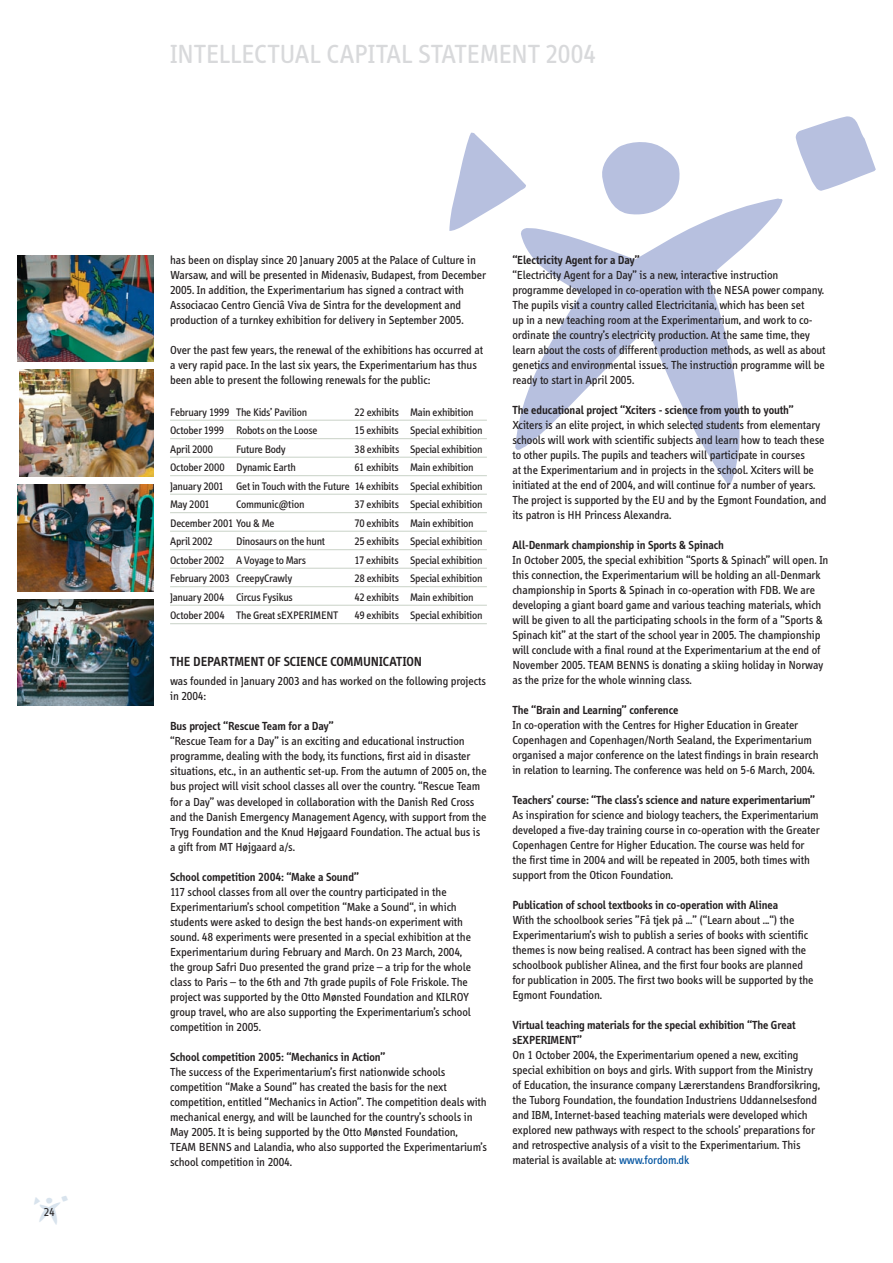
<style>
.page{position:relative;width:893px;height:1263px;background:#fff}
.page>*{position:absolute;margin:0;border:0;box-sizing:border-box;transform-origin:0 0}
.t1{font:491.25px "Experimentarium";color:#b7c0df}
.t2{font:39px "Experimentarium";color:#d8e3ed}
.t3{font:27px "Info";color:#d8d9db}
.t4{font:600 13.5px "Info";letter-spacing:.005em;color:#231f20}
.t5{font:12px/15px "Info";color:#231f20}
.t6{font:600 12px/15px "Info";color:#231f20}
.t7{font:12px "Info";color:#231f20}
.t8{font:11.25px/18.5px "Info";letter-spacing:-.015em;color:#231f20}
.s1{color:#0153a0}
</style>
<div class="page">
<hr style="left:170px;top:420px;width:317px;height:1px;background:#c9d2c7">
<hr style="left:170px;top:438px;width:317px;height:1px;background:#c9d2c7">
<hr style="left:170px;top:457px;width:317px;height:1px;background:#c9d2c7">
<hr style="left:170px;top:475px;width:317px;height:1px;background:#c9d2c7">
<hr style="left:170px;top:494px;width:317px;height:1px;background:#c9d2c7">
<hr style="left:170px;top:512px;width:317px;height:1px;background:#c9d2c7">
<hr style="left:170px;top:531px;width:317px;height:1px;background:#c9d2c7">
<hr style="left:170px;top:549px;width:317px;height:1px;background:#c9d2c7">
<hr style="left:170px;top:568px;width:317px;height:1px;background:#c9d2c7">
<hr style="left:170px;top:586px;width:317px;height:1px;background:#c9d2c7">
<hr style="left:170px;top:605px;width:317px;height:1px;background:#c9d2c7">
<hr style="left:170px;top:623px;width:317px;height:1px;background:#c9d2c7">
<img style="left:17px;top:255px;width:136px;height:106px">
<img style="left:19px;top:370px;width:134px;height:106px">
<img style="left:17px;top:485px;width:136px;height:106px">
<img style="left:17px;top:600px;width:136px;height:106px">
<h2 class="t2" style="left:34px;top:1188px;width:35px">¬</h2>
<p class="t7" style="left:44px;top:1205px;width:12px">24</p>
<h3 class="t3" style="left:170px;top:39px;width:427px">INTELLECTUAL CAPITAL STATEMENT 2004</h3>
<h1 class="t1" style="left:449px;top:29px;width:428px">¬</h1>
<p class="t6" style="left:512px;top:253px;width:129px">“Electricity Agent for a Day”</p>
<p class="t5" style="left:512px;top:268px;width:315px">“Electricity Agent for a Day” is a new, interactive instruction programme developed in co-operation with the NESA power company.<br>The pupils visit a country called Electricitania, which has been set<br>up in a new teaching room at the Experimentarium, and work to co&shy;ordinate the country’s electricity production. At the same time, they learn about the costs of different production methods, as well as about genetics and environmental issues. The instruction programme will be ready to start in April 2005.</p>
<p class="t6" style="left:512px;top:403px;width:283px">The educational project “Xciters - science from youth to youth”</p>
<p class="t5" style="left:512px;top:418px;width:315px">Xciters is an elite project, in which selected students from elementary schools will work with scientific subjects and learn how to teach these to other pupils. The pupils and teachers will participate in courses<br>at the Experimentarium and in projects in the school. Xciters will be initiated at the end of 2004, and will continue for a number of years.<br>The project is supported by the EU and by the Egmont Foundation, and its patron is HH Princess Alexandra.</p>
<p class="t6" style="left:512px;top:538px;width:213px">All-Denmark championship in Sports &amp; Spinach</p>
<p class="t5" style="left:512px;top:553px;width:317px">In October 2005, the special exhibition “Sports &amp; Spinach” will open. In this connection, the Experimentarium will be holding an all-Denmark championship in Sports &amp; Spinach in co-operation with FDB. We are developing a giant board game and various teaching materials, which will be given to all the participating schools in the form of a ”Sports &amp; Spinach kit” at the start of the school year in 2005. The championship will conclude with a final round at the Experimentarium at the end of November 2005. TEAM BENNS is donating a skiing holiday in Norway as the prize for the whole winning class.</p>
<p class="t6" style="left:512px;top:703px;width:167px">The “Brain and Learning” conference</p>
<p class="t5" style="left:512px;top:718px;width:308px">In co-operation with the Centres for Higher Education in Greater Copenhagen and Copenhagen/North Sealand, the Experimentarium organised a major conference on the latest findings in brain research in relation to learning. The conference was held on 5-6 March, 2004.</p>
<p class="t6" style="left:512px;top:793px;width:304px">Teachers’ course: “The class’s science and nature experimentarium”</p>
<p class="t5" style="left:512px;top:808px;width:309px">As inspiration for science and biology teachers, the Experimentarium developed a five-day training course in co-operation with the Greater Copenhagen Centre for Higher Education. The course was held for the first time in 2004 and will be repeated in 2005, both times with support from the Oticon Foundation.</p>
<p class="t6" style="left:512px;top:898px;width:267px">Publication of school textbooks in co-operation with Alinea</p>
<p class="t5" style="left:512px;top:913px;width:303px">With the schoolbook series ”Få tjek på ...” (“Learn about ...“) the Experimentarium’s wish to publish a series of books with scientific themes is now being realised. A contract has been signed with the schoolbook publisher Alinea, and the first four books are planned for publication in 2005. The first two books will be supported by the Egmont Foundation.</p>
<p class="t6" style="left:512px;top:1018px;width:285px">Virtual teaching materials for the special exhibition “The Great sEXPERIMENT”</p>
<p class="t5" style="left:512px;top:1048px;width:309px">On 1 October 2004, the Experimentarium opened a new, exciting special exhibition on boys and girls. With support from the Ministry of Education, the insurance company Lærerstandens Brandforsikring, the Tuborg Foundation, the foundation Industriens Uddannelsesfond and IBM, Internet-based teaching materials were developed which explored new pathways with respect to the schools’ preparations for and retrospective analysis of a visit to the Experimentarium. This material is available at: <span class="s1">www.fordom.dk</span></p>
<p class="t5" style="left:170px;top:253px;width:317px">has been on display since 20 January 2005 at the Palace of Culture in Warsaw, and will be presented in Midenasiv, Budapest, from December 2005. In addition, the Experimentarium has signed a contract with Associacao Centro Cienciâ Viva de Sintra for the development and production of a turnkey exhibition for delivery in September 2005.</p>
<p class="t5" style="left:170px;top:343px;width:314px">Over the past few years, the renewal of the exhibitions has occurred at a very rapid pace. In the last six years, the Experimentarium has thus been able to present the following renewals for the public:</p>
<p class="t8" style="left:170px;top:403px;width:139px">February 1999 The Kids’ Pavilion</p>
<p class="t8" style="left:355px;top:403px;width:121px">22 exhibits Main exhibition</p>
<p class="t8" style="left:170px;top:421px;width:149px">October 1999 Robots on the Loose</p>
<p class="t8" style="left:355px;top:421px;width:129px">15 exhibits Special exhibition</p>
<p class="t8" style="left:170px;top:440px;width:45px">April 2000</p>
<p class="t8" style="left:236px;top:440px;width:51px">Future Body</p>
<p class="t8" style="left:355px;top:440px;width:129px">38 exhibits Special exhibition</p>
<p class="t8" style="left:170px;top:458px;width:127px">October 2000 Dynamic Earth</p>
<p class="t8" style="left:170px;top:458px;width:314px;text-indent:184px">61 exhibits Main exhibition<br>January 2001 Get in Touch with the Future 14 exhibits Special exhibition<br>May 2001</p>
<p class="t8" style="left:236px;top:495px;width:70px">Communic@tion</p>
<p class="t8" style="left:355px;top:495px;width:129px">37 exhibits Special exhibition</p>
<p class="t8" style="left:170px;top:514px;width:106px">December 2001 You &amp; Me</p>
<p class="t8" style="left:355px;top:514px;width:121px">70 exhibits Main exhibition</p>
<p class="t8" style="left:170px;top:532px;width:44px">April 2002</p>
<p class="t8" style="left:236px;top:532px;width:90px">Dinosaurs on the hunt</p>
<p class="t8" style="left:355px;top:532px;width:129px">25 exhibits Special exhibition</p>
<p class="t8" style="left:170px;top:551px;width:138px">October 2002 A Voyage to Mars</p>
<p class="t8" style="left:355px;top:551px;width:129px">17 exhibits Special exhibition</p>
<p class="t8" style="left:170px;top:569px;width:124px">February 2003 CreepyCrawly</p>
<p class="t8" style="left:355px;top:569px;width:129px">28 exhibits Special exhibition</p>
<p class="t8" style="left:170px;top:588px;width:124px">January 2004 Circus Fysikus</p>
<p class="t8" style="left:355px;top:588px;width:121px">42 exhibits Main exhibition</p>
<p class="t8" style="left:170px;top:606px;width:170px">October 2004 The Great sEXPERIMENT</p>
<p class="t8" style="left:355px;top:606px;width:129px">49 exhibits Special exhibition</p>
<p class="t4" style="left:170px;top:654px;width:253px">THE DEPARTMENT OF SCIENCE COMMUNICATION</p>
<p class="t5" style="left:170px;top:674px;width:317px">was founded in January 2003 and has worked on the following projects in 2004:</p>
<p class="t6" style="left:170px;top:719px;width:165px">Bus project “Rescue Team for a Day”</p>
<p class="t5" style="left:170px;top:734px;width:318px">“Rescue Team for a Day” is an exciting and educational instruction programme, dealing with the body, its functions, first aid in disaster situations, etc., in an authentic set-up. From the autumn of 2005 on, the bus project will visit school classes all over the country. “Rescue Team for a Day” was developed in collaboration with the Danish Red Cross and the Danish Emergency Management Agency, with support from the Tryg Foundation and the Knud Højgaard Foundation. The actual bus is a gift from MT Højgaard a/s.</p>
<p class="t6" style="left:170px;top:869px;width:190px">School competition 2004: “Make a Sound”</p>
<p class="t5" style="left:170px;top:884px;width:302px">117 school classes from all over the country participated in the Experimentarium’s school competition “Make a Sound“, in which students were asked to design the best hands-on experiment with sound. 48 experiments were presented in a special exhibition at the Experimentarium during February and March. On 23 March, 2004, the group Safri Duo presented the grand prize – a trip for the whole class to Paris – to the 6th and 7th grade pupils of Fole Friskole. The project was supported by the Otto Mønsted Foundation and KILROY group travel, who are also supporting the Experimentarium’s school competition in 2005.</p>
<p class="t6" style="left:170px;top:1049px;width:217px">School competition 2005: “Mechanics in Action”</p>
<p class="t5" style="left:170px;top:1064px;width:318px">The success of the Experimentarium’s first nationwide schools competition “Make a Sound” has created the basis for the next competition, entitled “Mechanics in Action”. The competition deals with mechanical energy, and will be launched for the country’s schools in May 2005. It is being supported by the Otto Mønsted Foundation, TEAM BENNS and Lalandia, who also supported the Experimentarium’s school competition in 2004.</p>
</div>
